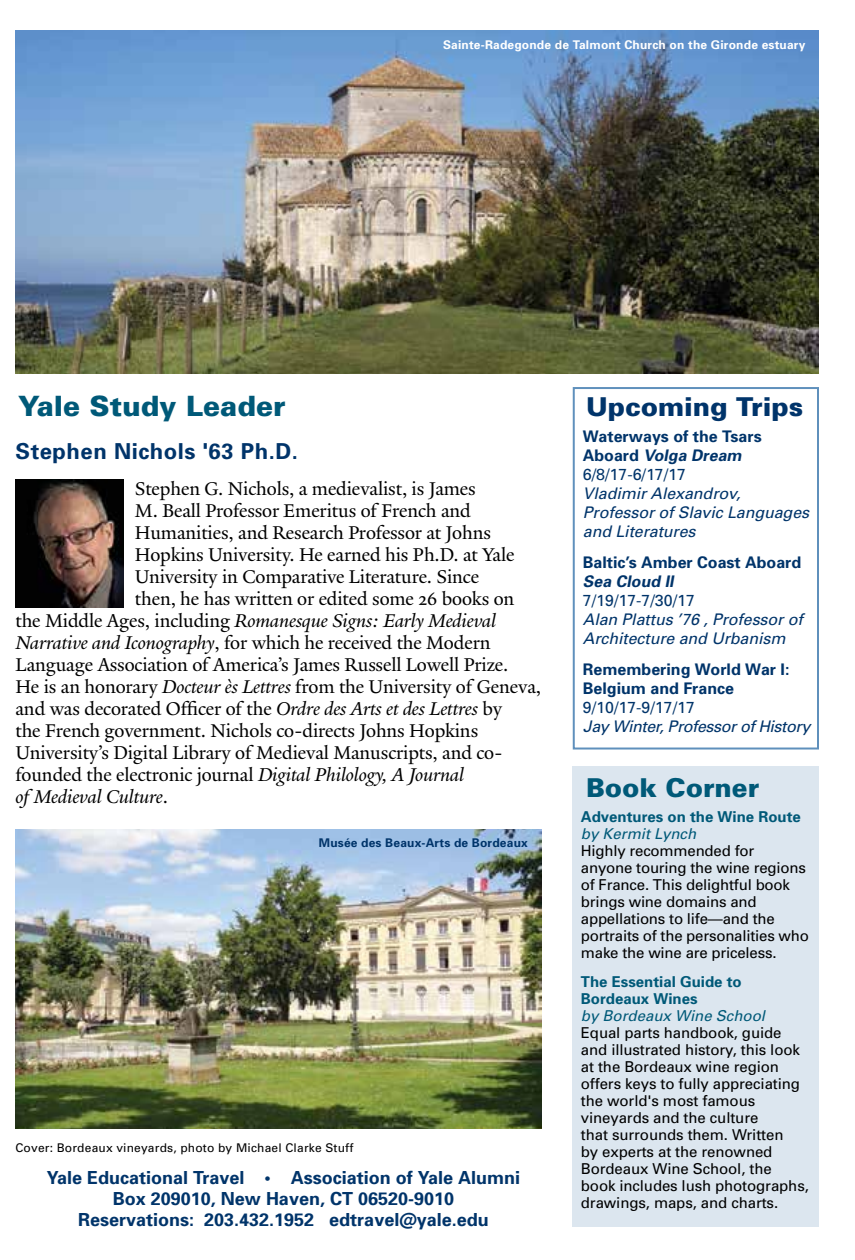
<style>
.page{position:relative;width:855px;height:1260px;background:#fff}
.page>*{position:absolute;margin:0;border:0;box-sizing:border-box;transform-origin:0 0}
.t1{font:900 28px "Univers";color:#005978}
.t2{font:900 26px "Univers";color:#00346a}
.t3{font:900 26px "Univers";color:#005978}
.t4{font:700 22px "Univers";letter-spacing:.025em;color:#00346a}
.t5{font:20px "Yale Design";letter-spacing:-.005em;color:#000}
.t6{font:italic 20px "Yale Design";letter-spacing:-.005em;color:#000}
.t7{font:700 18px/21.2px "Univers";color:#00346a;text-align:center}
.t8{font:700 16px/19px "Univers";color:#00346a}
.t9{font:italic 16px/19px "Univers";letter-spacing:-.005em;color:#00346a}
.t10{font:16px "Univers";color:#00346a}
.t11{font:italic 16px "Univers";letter-spacing:-.025em;color:#00346a}
.t12{font:italic 700 16px "Univers";color:#00346a}
.t13{font:15px/17px "Univers";letter-spacing:-.005em;color:#000}
.t14{font:700 15px/17px "Univers";color:#005978}
.t15{font:italic 15px "Univers";color:#005978}
.t16{font:700 12px "Univers";letter-spacing:.015em;color:#fff}
.t17{font:12px "Univers";letter-spacing:.015em;color:#000}
.t18{font:700 12px "Univers";letter-spacing:.015em;color:#00346a}
.s1{font-style:normal}
.s2{font-style:italic}
.s3{font-weight:400}
</style>
<div class="page">
<div style="left:573px;top:766px;width:246px;height:460px;background:#dce6ef"></div>
<div style="left:573px;top:387px;width:246px;height:363px;border:2px solid #5f90bc"></div>
<img style="left:15px;top:480px;width:108px;height:128px">
<img style="left:15px;top:31px;width:804px;height:343px">
<img style="left:15px;top:830px;width:527px;height:298px">
<h1 class="t1" style="left:18px;top:389px;width:269px">Yale Study Leader</h1>
<p class="t16" style="left:443px;top:37px;width:364px">Sainte-Radegonde de Talmont Church on the Gironde estuary</p>
<h2 class="t2" style="left:586px;top:390px;width:219px">Upcoming Trips</h2>
<p class="t4" style="left:15px;top:437px;width:284px">Stephen Nichols '63 Ph.D.</p>
<p class="t5" style="left:135px;top:476px;width:342px">Stephen G. Nichols, a medievalist, is James</p>
<p class="t5" style="left:135px;top:498px;width:338px">M. Beall Professor Emeritus of French and</p>
<p class="t5" style="left:135px;top:520px;width:358px">Humanities, and Research Professor at Johns</p>
<p class="t5" style="left:135px;top:542px;width:381px">Hopkins University. He earned his Ph.D. at Yale</p>
<p class="t5" style="left:135px;top:564px;width:346px">University in Comparative Literature. Since</p>
<p class="t5" style="left:135px;top:586px;width:381px">then, he has written or edited some 26 books on</p>
<p class="t6" style="left:15px;top:608px;width:482px"><span class="s1">the Middle Ages, including</span> Romanesque Signs: Early Medieval</p>
<p class="t5" style="left:15px;top:630px;width:477px"><span class="s2">Narrative and Iconography</span>, for which he received the Modern</p>
<p class="t5" style="left:15px;top:652px;width:494px">Language Association of America’s James Russell Lowell Prize.</p>
<p class="t5" style="left:15px;top:674px;width:527px">He is an honorary <span class="s2">Docteur ès Lettres</span> from the University of Geneva,</p>
<p class="t5" style="left:15px;top:696px;width:488px">and was decorated Officer of the <span class="s2">Ordre des Arts et des Lettres</span> by</p>
<p class="t5" style="left:15px;top:718px;width:464px">the French government. Nichols co-directs Johns Hopkins</p>
<p class="t5" style="left:15px;top:740px;width:488px">University’s Digital Library of Medieval Manuscripts, and co-</p>
<p class="t5" style="left:15px;top:762px;width:450px">founded the electronic journal <span class="s2">Digital Philology, A Journal</span></p>
<p class="t6" style="left:15px;top:784px;width:154px">of Medieval Culture<span class="s1">.</span></p>
<p class="t18" style="left:319px;top:835px;width:211px">Musée des Beaux-Arts de Bordeaux</p>
<p class="t17" style="left:15px;top:1140px;width:339px">Cover: Bordeaux vineyards, photo by Michael Clarke Stuff</p>
<p class="t7" style="left:47px;top:1166px;width:475px">Yale Educational Travel • Association of Yale Alumni<br>Box 209010, New Haven, CT 06520-9010<br>Reservations: 203.432.1952 edtravel@yale.edu</p>
<p class="t8" style="left:583px;top:426px;width:180px">Waterways of the Tsars<br>A b o a r d <span class="s2">Volga Dream<br></span><span class="s3">6/8/17-6/17/17</span></p>
<p class="t9" style="left:583px;top:483px;width:228px">Vladimir Alexandrov,<br>Professor of Slavic Languages and Literatures</p>
<p class="t8" style="left:583px;top:552px;width:220px">Baltic’s Amber Coast Aboard</p>
<p class="t12" style="left:583px;top:571px;width:96px">Sea Cloud II</p>
<p class="t10" style="left:583px;top:590px;width:114px">7/19/17-7/30/17</p>
<p class="t9" style="left:583px;top:609px;width:221px">Alan Plattus ’76 , Professor of<br>Architecture and Urbanism</p>
<p class="t8" style="left:583px;top:659px;width:208px">Remembering World War I:<br>Belgium and France</p>
<p class="t10" style="left:583px;top:697px;width:114px">9/10/17-9/17/17</p>
<p class="t11" style="left:583px;top:716px;width:229px">Jay Winter, Professor of History</p>
<h2 class="t3" style="left:586px;top:772px;width:175px">Book Corner</h2>
<p class="t14" style="left:581px;top:808px;width:222px">Adventures on the Wine Route</p>
<p class="t15" style="left:581px;top:825px;width:117px">by Kermit Lynch</p>
<p class="t13" style="left:581px;top:842px;width:229px">Highly recommended for anyone touring the wine regions of France. This delightful book brings wine domains and appellations to life—and the portraits of the personalities who make the wine are priceless.</p>
<p class="t14" style="left:581px;top:973px;width:162px">The Essential Guide to<br>Bordeaux Wines</p>
<p class="t15" style="left:581px;top:1007px;width:186px">by Bordeaux Wine School</p>
<p class="t13" style="left:581px;top:1024px;width:230px">Equal parts handbook, guide and illustrated history, this look at the Bordeaux wine region offers keys to fully appreciating the world's most famous vineyards and the culture<br>that surrounds them. Written<br>by experts at the renowned<br>Bordeaux Wine School, the book includes lush photographs, drawings, maps, and charts.</p>
</div>
